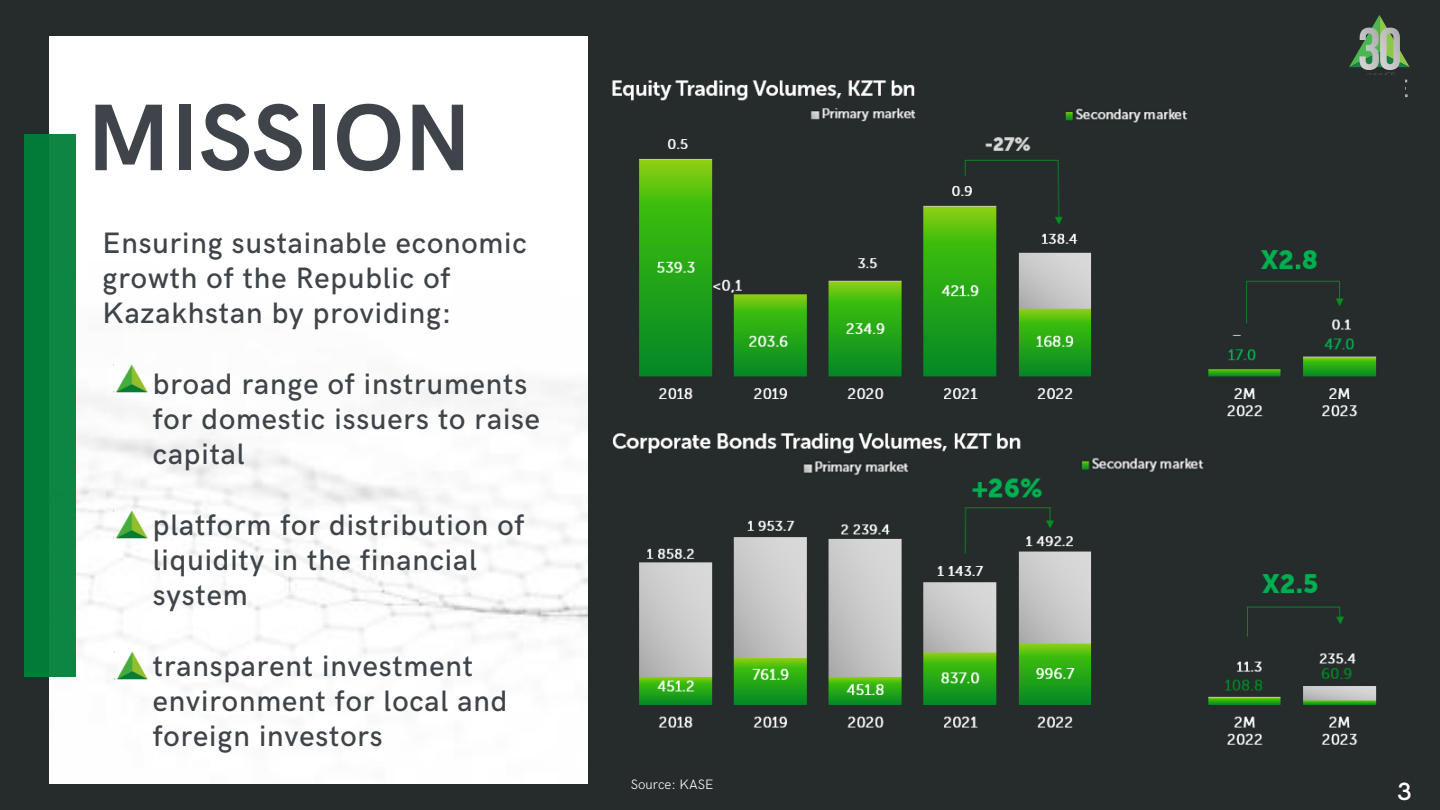
<style>
.page{position:relative;width:1440px;height:810px;background:#262b2b}
.page>*{position:absolute;margin:0;border:0;box-sizing:border-box;transform-origin:0 0}
.t1{font:700 95px "HK Grotesk";color:#3e4449}
.t2{font:500 29.6px/35.2px "HK Grotesk";letter-spacing:.03em;color:#3e4449}
.t3{font:600 25px "HK Grotesk";color:#fff}
.t4{font:300 13.6px "HK Grotesk";color:#fff}
</style>
<div class="page">
<div style="left:50px;top:37px;width:538px;height:747px;background:#fff"></div>
<svg style="left:1349px;top:15px;width:61px;height:82px"></svg>
<div style="left:25px;top:134px;width:51px;height:543px;background:#0d8641"></div>
<svg style="left:130px;top:306px;width:327px;height:324px;background:#fafafa"></svg>
<img style="left:113px;top:511px;width:34px;height:30px">
<img style="left:114px;top:651px;width:34px;height:30px">
<img style="left:113px;top:365px;width:34px;height:30px">
<img style="left:612px;top:75px;width:793px;height:670px">
<h1 class="t1" style="left:87px;top:85px;width:386px">MISSION</h1>
<p class="t2" style="left:103px;top:226px;width:426px">Ensuring sustainable economic growth of the Republic of<br>Kazakhstan by providing:</p>
<p class="t2" style="left:153px;top:367px;width:389px">broad range of instruments for domestic issuers to raise capital</p>
<p class="t2" style="left:153px;top:508px;width:373px">platform for distribution of liquidity in the financial system</p>
<p class="t2" style="left:153px;top:649px;width:356px">transparent investment environment for local and foreign investors</p>
<p class="t4" style="left:631px;top:776px;width:84px">Source: KASE</p>
<p class="t3" style="left:1397px;top:777px;width:16px">3</p>
</div>
